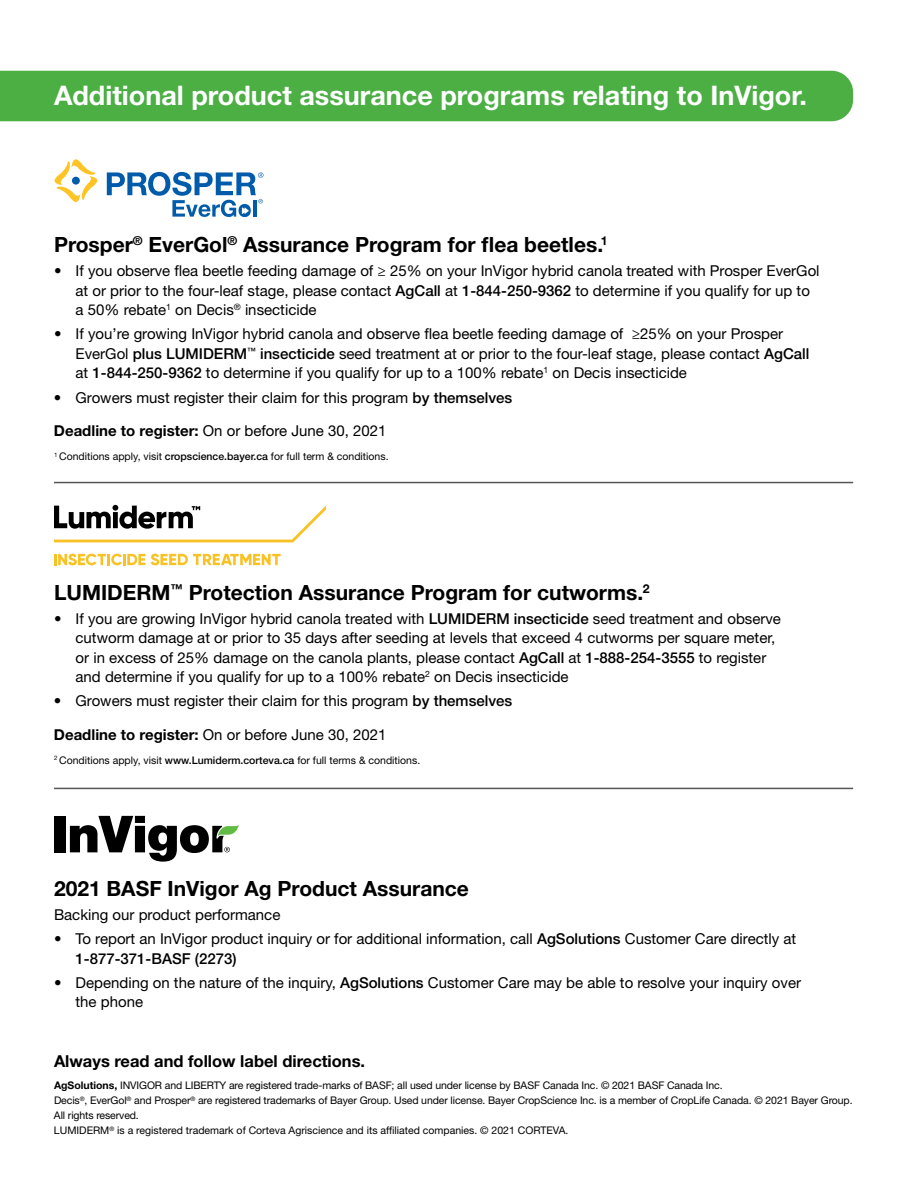
<style>
.page{position:relative;width:918px;height:1188px;background:#fff}
.page>*{position:absolute;margin:0;border:0;box-sizing:border-box;transform-origin:0 0}
.t1{font:700 27px "Helvetica Neue LT Std";color:#fff}
.t2{font:700 21px "Helvetica Neue LT Std";color:#000}
.t3{font:700 16.5px "Helvetica Neue LT Std";color:#000}
.t4{font:15px/19.5px "Helvetica Neue LT Std";color:#000}
.t5{font:10.5px/15px "Helvetica Neue LT Std";letter-spacing:-.01em;color:#000}
.s1{font-weight:500}
.s2{font-weight:700}
</style>
<div class="page">
<div style="left:0;top:71px;width:853px;height:50px;background:#4baf44"></div>
<div style="left:54px;top:816px;width:11px;height:36px;background:#000"></div>
<svg style="left:70px;top:816px;width:169px;height:46px"></svg>
<hr style="left:54px;top:482px;width:799px;height:1px;background:#555759">
<hr style="left:54px;top:788px;width:799px;height:1px;background:#555759">
<svg style="left:54px;top:554px;width:227px;height:11px"></svg>
<svg style="left:54px;top:505px;width:272px;height:37px"></svg>
<svg style="left:55px;top:159px;width:208px;height:58px"></svg>
<h1 class="t1" style="left:54px;top:79px;width:754px">Additional product assurance programs relating to InVigor.</h1>
<h2 class="t2" style="left:54px;top:232px;width:555px">Prosper<sup>®</sup> EverGol<sup>®</sup> Assurance Program for flea beetles.<sup>1</sup></h2>
<p class="t4" style="left:76px;top:261px;width:746px;text-indent:-22px">• If you observe flea beetle feeding damage of ≥ 25% on your InVigor hybrid canola treated with Prosper EverGol at or prior to the four-leaf stage, please contact <span class="s1">AgCall</span> at <span class="s1">1-844-250-9362</span> to determine if you qualify for up to a 50% rebate<sup>1</sup> on Decis<sup>®</sup> insecticide</p>
<p class="t4" style="left:76px;top:324px;width:735px;text-indent:-22px">• If you’re growing InVigor hybrid canola and observe flea beetle feeding damage of ≥25% on your Prosper<br>EverGol <span class="s1">plus LUMIDERM</span><sup>™</sup> <span class="s1">insecticide</span> seed treatment at or prior to the four-leaf stage, please contact <span class="s1">AgCall </span>at <span class="s1">1-844-250-9362</span> to determine if you qualify for up to a 100% rebate<sup>1</sup> on Decis insecticide</p>
<p class="t4" style="left:54px;top:387px;width:460px">• Growers must register their claim for this program <span class="s1">by themselves</span></p>
<p class="t4" style="left:54px;top:421px;width:334px"><span class="s2">Deadline to register:</span> On or before June 30, 2021</p>
<p class="t5" style="left:54px;top:449px;width:336px"><sup>1</sup> Conditions apply, visit <span class="s1">cropscience.bayer.ca</span> for full term &amp; conditions.</p>
<h2 class="t2" style="left:54px;top:579px;width:597px">LUMIDERM<sup>™</sup> Protection Assurance Program for cutworms.<sup>2</sup></h2>
<p class="t4" style="left:76px;top:608px;width:707px;text-indent:-22px">• If you are growing InVigor hybrid canola treated with <span class="s1">LUMIDERM insecticide</span> seed treatment and observe cutworm damage at or prior to 35 days after seeding at levels that exceed 4 cutworms per square meter, or in excess of 25% damage on the canola plants, please contact <span class="s1">AgCall</span> at <span class="s1">1-888-254-3555</span> to register and determine if you qualify for up to a 100% rebate<sup>2</sup> on Decis insecticide</p>
<p class="t4" style="left:54px;top:691px;width:460px">• Growers must register their claim for this program <span class="s1">by themselves</span></p>
<p class="t4" style="left:54px;top:725px;width:334px"><span class="s2">Deadline to register:</span> On or before June 30, 2021</p>
<p class="t5" style="left:54px;top:753px;width:368px"><sup>2</sup> Conditions apply, visit <span class="s1">www.Lumiderm.corteva.ca</span> for full terms &amp; conditions.</p>
<h2 class="t2" style="left:54px;top:876px;width:417px">2021 BASF InVigor Ag Product Assurance</h2>
<p class="t4" style="left:54px;top:905px;width:228px">Backing our product performance</p>
<p class="t4" style="left:76px;top:929px;width:722px;text-indent:-22px">• To report an InVigor product inquiry or for additional information, call <span class="s1">AgSolutions</span> Customer Care directly at<br><span class="s1">1-877-371-BASF (2273)</span></p>
<p class="t4" style="left:76px;top:973px;width:727px;text-indent:-22px">• Depending on the nature of the inquiry, <span class="s1">AgSolutions</span> Customer Care may be able to resolve your inquiry over the phone</p>
<p class="t3" style="left:54px;top:1051px;width:313px">Always read and follow label directions.</p>
<p class="t5" style="left:54px;top:1078px;width:800px"><span class="s2">AgSolutions,</span> INVIGOR and LIBERTY are registered trade-marks of BASF; all used under license by BASF Canada Inc. © 2021 BASF Canada Inc.<br>Decis<sup>®</sup>, EverGol<sup>®</sup> and Prosper<sup>®</sup> are registered trademarks of Bayer Group. Used under license. Bayer CropScience Inc. is a member of CropLife Canada. © 2021 Bayer Group.<br>All rights reserved.<br>LUMIDERM<sup>®</sup> is a registered trademark of Corteva Agriscience and its affiliated companies. © 2021 CORTEVA.</p>
</div>
